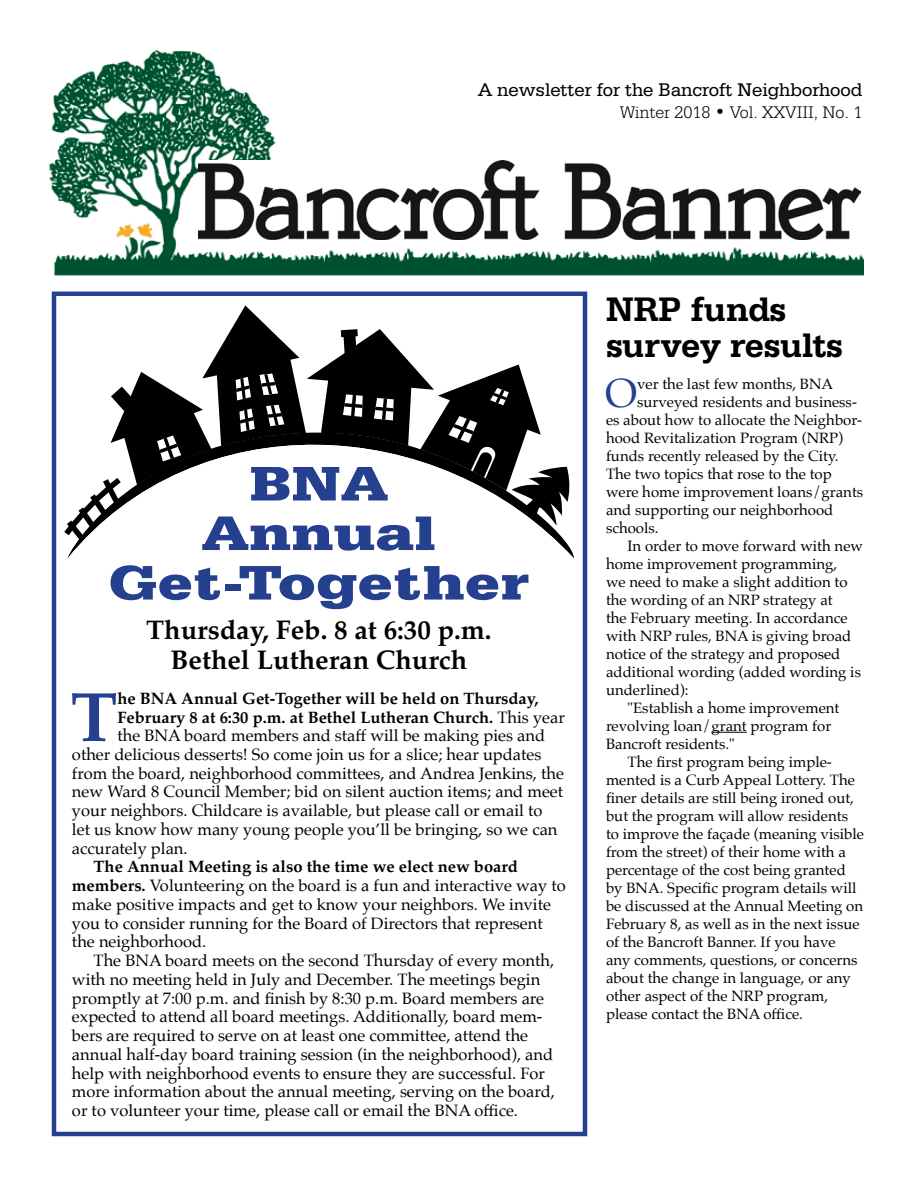
<style>
.page{position:relative;width:918px;height:1188px;background:#fff}
.page>*{position:absolute;margin:0;border:0;box-sizing:border-box;transform-origin:0 0}
.t1{font:700 70.5px "Palatino";color:#25408f}
.t2{font:900 51px/49.5px "Serifa BT";color:#25408f;text-align:center;scale:1.25 1}
.t3{font:40.8px "Palatino";color:#25408f}
.t4{font:700 36px/36px "Serifa BT";letter-spacing:-.01em;color:#000}
.t5{font:700 27px/30px "Palatino";color:#000;text-align:center}
.t6{font:19.5px "Serifa BT";letter-spacing:-.005em;color:#000}
.t7{font:300 18px "Serifa BT";letter-spacing:-.005em;color:#000}
.t8{font:16.5px/18.8px "Palatino";color:#000}
.t9{font:700 16.5px "Palatino";color:#000}
.t10{font:15px "Palatino";color:#000}
.s1{font-weight:400}
.s2{font-weight:700}
</style>
<div class="page">
<img style="left:49px;top:50px;width:815px;height:226px">
<img style="left:199px;top:161px;width:662px;height:78px">
<hr style="left:711px;top:732px;width:36px;height:1px;background:#000">
<svg style="left:64px;top:305px;width:467px;height:229px"></svg>
<svg style="left:68px;top:403px;width:506px;height:156px"></svg>
<div style="left:52px;top:292px;width:535px;height:844px;border:4px solid #25408f"></div>
<p class="t6" style="left:478px;top:78px;width:386px">A newsletter for the Bancroft Neighborhood</p>
<p class="t7" style="left:620px;top:102px;width:244px">Winter 2018 • Vol. XXVIII, No. 1</p>
<h2 class="t2" style="left:108px;top:458px;width:339px">BNA<br>Annual<br>Get-Together</h2>
<h3 class="t5" style="left:146px;top:614px;width:347px">Thursday, Feb. 8 at 6:30 p.m.<br>Bethel Lutheran Church</h3>
<h1 class="t1" style="left:70px;top:657px;width:49px">T</h1>
<p class="t9" style="left:117px;top:684px;width:423px">he BNA Annual Get-Together will be held on Thursday,</p>
<p class="t9" style="left:117px;top:703px;width:449px">February 8 at 6:30 p.m. at Bethel Lutheran Church. <span class="s1">This year</span></p>
<p class="t8" style="left:117px;top:726px;width:429px">the BNA board members and staff will be making pies and</p>
<p class="t8" style="left:72px;top:745px;width:471px">other delicious desserts! So come join us for a slice; hear updates</p>
<p class="t8" style="left:72px;top:764px;width:493px">from the board, neighborhood committees, and Andrea Jenkins, the</p>
<p class="t8" style="left:72px;top:782px;width:493px">new Ward 8 Council Member; bid on silent auction items; and meet</p>
<p class="t8" style="left:72px;top:801px;width:472px">your neighbors. Childcare is available, but please call or email to</p>
<p class="t8" style="left:72px;top:820px;width:487px">let us know how many young people you’ll be bringing, so we can</p>
<p class="t8" style="left:72px;top:839px;width:117px">accurately plan.</p>
<p class="t8" style="left:72px;top:857px;width:495px;text-indent:22px"><span class="s2">The Annual Meeting is also the time we elect new board members.</span> Volunteering on the board is a fun and interactive way to make positive impacts and get to know your neighbors. We invite you to consider running for the Board of Directors that represent the neighborhood.</p>
<p class="t8" style="left:72px;top:951px;width:485px;text-indent:22px">The BNA board meets on the second Thursday of every month, with no meeting held in July and December. The meetings begin promptly at 7:00 p.m. and finish by 8:30 p.m. Board members are expected to attend all board meetings. Additionally, board mem&shy;bers are required to serve on at least one committee, attend the annual half-day board training session (in the neighborhood), and help with neighborhood events to ensure they are successful. For more information about the annual meeting, serving on the board, or to volunteer your time, please call or email the BNA office.</p>
<h3 class="t4" style="left:606px;top:290px;width:238px">NRP funds survey results</h3>
<h3 class="t3" style="left:605px;top:359px;width:34px">O</h3>
<p class="t10" style="left:637px;top:371px;width:198px">ver the last few months, BNA</p>
<p class="t10" style="left:637px;top:389px;width:221px">surveyed residents and business-</p>
<p class="t10" style="left:606px;top:407px;width:258px">es about how to allocate the Neighbor-</p>
<p class="t10" style="left:606px;top:425px;width:239px">hood Revitalization Program (NRP)</p>
<p class="t10" style="left:606px;top:443px;width:234px">funds recently released by the City.</p>
<p class="t10" style="left:606px;top:461px;width:227px">The two topics that rose to the top</p>
<p class="t10" style="left:606px;top:479px;width:259px">were home improvement loans/grants</p>
<p class="t10" style="left:606px;top:497px;width:229px">and supporting our neighborhood</p>
<p class="t10" style="left:606px;top:515px;width:54px">schools.</p>
<p class="t10" style="left:628px;top:533px;width:237px">In order to move forward with new</p>
<p class="t10" style="left:606px;top:551px;width:233px">home improvement programming,</p>
<p class="t10" style="left:606px;top:569px;width:243px">we need to make a slight addition to</p>
<p class="t10" style="left:606px;top:587px;width:228px">the wording of an NRP strategy at</p>
<p class="t10" style="left:606px;top:605px;width:243px">the February meeting. In accordance</p>
<p class="t10" style="left:606px;top:623px;width:247px">with NRP rules, BNA is giving broad</p>
<p class="t10" style="left:606px;top:641px;width:236px">notice of the strategy and proposed</p>
<p class="t10" style="left:606px;top:659px;width:257px">additional wording (added wording is</p>
<p class="t10" style="left:606px;top:677px;width:84px">underlined):</p>
<p class="t10" style="left:628px;top:695px;width:213px">"Establish a home improvement</p>
<p class="t10" style="left:606px;top:713px;width:227px">revolving loan/grant program for</p>
<p class="t10" style="left:606px;top:731px;width:130px">Bancroft residents."</p>
<p class="t10" style="left:628px;top:749px;width:206px">The first program being imple-</p>
<p class="t10" style="left:606px;top:767px;width:251px">mented is a Curb Appeal Lottery. The</p>
<p class="t10" style="left:606px;top:785px;width:250px">finer details are still being ironed out,</p>
<p class="t10" style="left:606px;top:803px;width:244px">but the program will allow residents</p>
<p class="t10" style="left:606px;top:821px;width:259px">to improve the façade (meaning visible</p>
<p class="t10" style="left:606px;top:839px;width:241px">from the street) of their home with a</p>
<p class="t10" style="left:606px;top:857px;width:241px">percentage of the cost being granted</p>
<p class="t10" style="left:606px;top:875px;width:252px">by BNA. Specific program details will</p>
<p class="t10" style="left:606px;top:893px;width:259px">be discussed at the Annual Meeting on</p>
<p class="t10" style="left:606px;top:911px;width:255px">February 8, as well as in the next issue</p>
<p class="t10" style="left:606px;top:929px;width:231px">of the Bancroft Banner. If you have</p>
<p class="t10" style="left:606px;top:947px;width:253px">any comments, questions, or concerns</p>
<p class="t10" style="left:606px;top:965px;width:246px">about the change in language, or any</p>
<p class="t10" style="left:606px;top:983px;width:224px">other aspect of the NRP program,</p>
<p class="t10" style="left:606px;top:1001px;width:198px">please contact the BNA office.</p>
</div>
